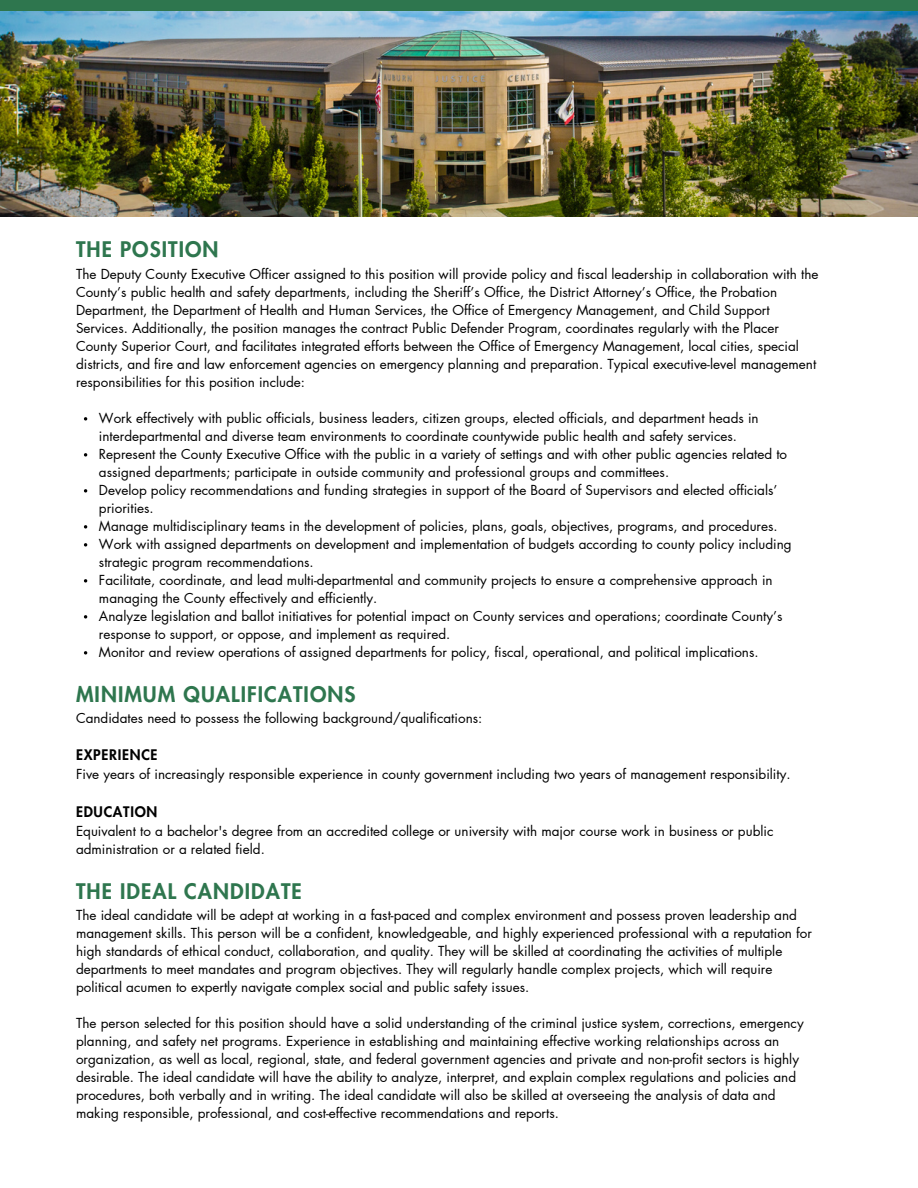
<style>
.page{position:relative;width:918px;height:1188px;background:#fff}
.page>*{position:absolute;margin:0;border:0;box-sizing:border-box;transform-origin:0 0}
.t1{font:800 21px "Futura LT Pro";letter-spacing:.05em;color:#2e764e}
.t2{font:800 14.25px "Futura LT Pro";letter-spacing:.05em;color:#000}
.t3{font:13.5px/18px "Futura LT Pro";color:#000}
</style>
<div class="page">
<img style="left:0;top:11px;width:918px;height:205px">
<svg style="left:84px;top:417px;width:3px;height:4px"></svg>
<svg style="left:84px;top:453px;width:3px;height:4px"></svg>
<svg style="left:84px;top:489px;width:3px;height:4px"></svg>
<svg style="left:84px;top:525px;width:3px;height:4px"></svg>
<svg style="left:84px;top:543px;width:3px;height:4px"></svg>
<svg style="left:84px;top:579px;width:3px;height:4px"></svg>
<svg style="left:84px;top:615px;width:3px;height:4px"></svg>
<svg style="left:84px;top:651px;width:3px;height:4px"></svg>
<div style="left:0;top:0;width:918px;height:11px;background:#2e764e"></div>
<h1 class="t1" style="left:76px;top:240px;width:144px">THE POSITION</h1>
<p class="t3" style="left:76px;top:265px;width:744px">The Deputy County Executive Officer assigned to this position will provide policy and fiscal leadership in collaboration with the County’s public health and safety departments, including the Sheriff’s Office, the District Attorney’s Office, the Probation Department, the Department of Health and Human Services, the Office of Emergency Management, and Child Support Services. Additionally, the position manages the contract Public Defender Program, coordinates regularly with the Placer County Superior Court, and facilitates integrated efforts between the Office of Emergency Management, local cities, special districts, and fire and law enforcement agencies on emergency planning and preparation. Typical executive-level management responsibilities for this position include:</p>
<p class="t3" style="left:99px;top:409px;width:694px">Work effectively with public officials, business leaders, citizen groups, elected officials, and department heads in interdepartmental and diverse team environments to coordinate countywide public health and safety services.<br>Represent the County Executive Office with the public in a variety of settings and with other public agencies related to assigned departments; participate in outside community and professional groups and committees.<br>Develop policy recommendations and funding strategies in support of the Board of Supervisors and elected officials’ priorities.<br>Manage multidisciplinary teams in the development of policies, plans, goals, objectives, programs, and procedures.<br>Work with assigned departments on development and implementation of budgets according to county policy including strategic program recommendations.<br>Facilitate, coordinate, and lead multi-departmental and community projects to ensure a comprehensive approach in managing the County effectively and efficiently.<br>Analyze legislation and ballot initiatives for potential impact on County services and operations; coordinate County’s response to support, or oppose, and implement as required.<br>Monitor and review operations of assigned departments for policy, fiscal, operational, and political implications.</p>
<h1 class="t1" style="left:76px;top:684px;width:281px">MINIMUM QUALIFICATIONS</h1>
<p class="t3" style="left:76px;top:710px;width:408px">Candidates need to possess the following background/qualifications:</p>
<p class="t2" style="left:76px;top:749px;width:83px">EXPERIENCE</p>
<p class="t3" style="left:76px;top:766px;width:716px">Five years of increasingly responsible experience in county government including two years of management responsibility.</p>
<p class="t2" style="left:76px;top:805px;width:83px">EDUCATION</p>
<p class="t3" style="left:76px;top:822px;width:699px">Equivalent to a bachelor's degree from an accredited college or university with major course work in business or public administration or a related field.</p>
<h1 class="t1" style="left:76px;top:881px;width:227px">THE IDEAL CANDIDATE</h1>
<p class="t3" style="left:76px;top:907px;width:738px">The ideal candidate will be adept at working in a fast-paced and complex environment and possess proven leadership and management skills. This person will be a confident, knowledgeable, and highly experienced professional with a reputation for high standards of ethical conduct, collaboration, and quality. They will be skilled at coordinating the activities of multiple departments to meet mandates and program objectives. They will regularly handle complex projects, which will require political acumen to expertly navigate complex social and public safety issues.</p>
<p class="t3" style="left:76px;top:1015px;width:729px">The person selected for this position should have a solid understanding of the criminal justice system, corrections, emergency planning, and safety net programs. Experience in establishing and maintaining effective working relationships across an organization, as well as local, regional, state, and federal government agencies and private and non-profit sectors is highly desirable. The ideal candidate will have the ability to analyze, interpret, and explain complex regulations and policies and procedures, both verbally and in writing. The ideal candidate will also be skilled at overseeing the analysis of data and making responsible, professional, and cost-effective recommendations and reports.</p>
</div>
